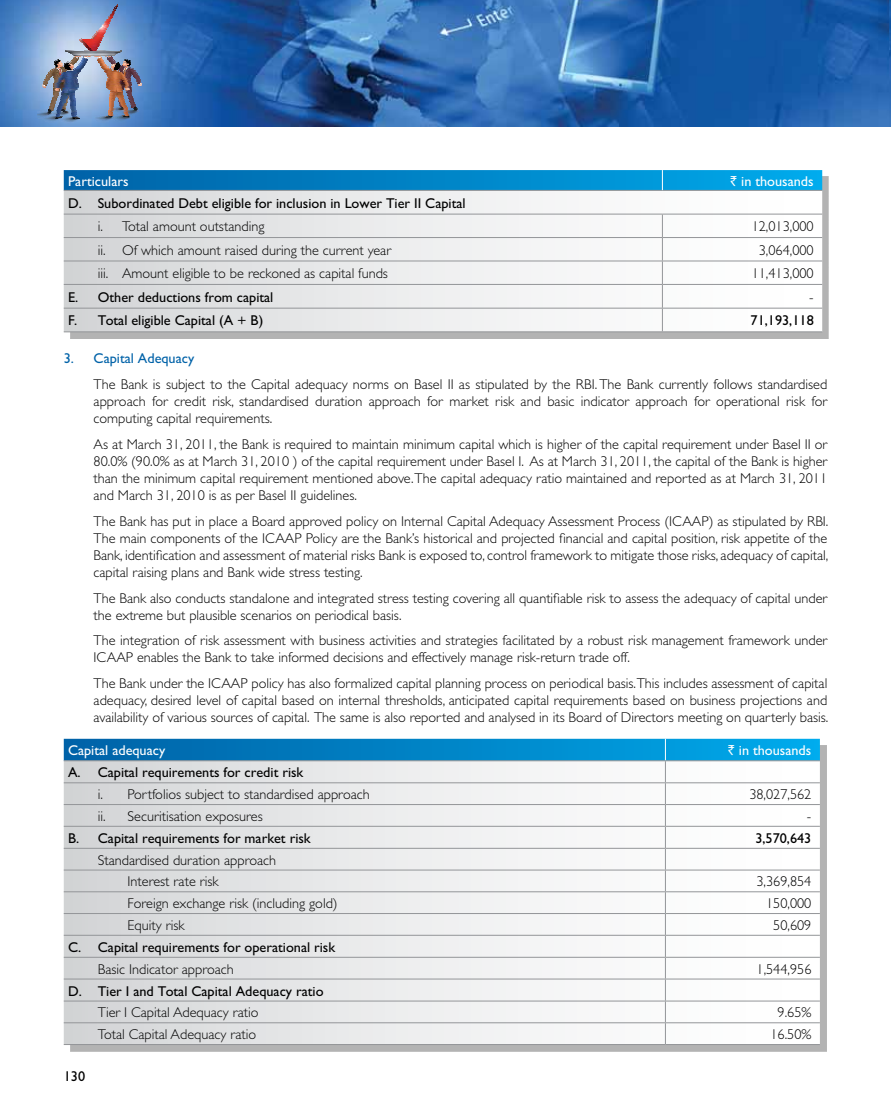
<style>
.page{position:relative;width:891px;height:1107px;background:#fff}
.page>*{position:absolute;margin:0;border:0;box-sizing:border-box;transform-origin:0 0}
.t1{font:300 14.25px/17.1px "Gill Sans";color:#000;text-align:justify}
.t2{font:14.25px "M Gill Sans";color:#000}
.t3{font:14.25px "M Gill Sans";color:#fff}
.t4{font:14.25px "M Gill Sans";color:#0062a8}
.s1{font-family:"Rupee"}
</style>
<div class="page">
<img style="left:0;top:0;width:891px;height:126px">
<img style="left:37px;top:5px;width:105px;height:119px">
<div style="left:70px;top:176px;width:759px;height:163px;background:#b3b3b3"></div>
<svg style="left:64px;top:191px;width:758px;height:140px;background:#ebeced"></svg>
<hr style="left:64px;top:190px;width:598px;height:1px;background:#939598">
<hr style="left:662px;top:190px;width:160px;height:1px;background:#939598">
<hr style="left:64px;top:214px;width:598px;height:1px;background:#939598">
<hr style="left:662px;top:214px;width:160px;height:1px;background:#939598">
<hr style="left:64px;top:237px;width:598px;height:1px;background:#939598">
<hr style="left:662px;top:237px;width:160px;height:1px;background:#939598">
<hr style="left:64px;top:261px;width:598px;height:1px;background:#939598">
<hr style="left:662px;top:261px;width:160px;height:1px;background:#939598">
<hr style="left:64px;top:284px;width:598px;height:1px;background:#939598">
<hr style="left:662px;top:284px;width:160px;height:1px;background:#939598">
<hr style="left:64px;top:308px;width:598px;height:1px;background:#939598">
<hr style="left:662px;top:308px;width:160px;height:1px;background:#939598">
<hr style="left:64px;top:331px;width:598px;height:1px;background:#939598">
<hr style="left:662px;top:331px;width:160px;height:1px;background:#939598">
<svg style="left:662px;top:214px;width:1px;height:117px"></svg>
<svg style="left:64px;top:170px;width:758px;height:20px;background:#0286c8"></svg>
<div style="left:70px;top:745px;width:756px;height:306px;background:#b3b3b3"></div>
<svg style="left:64px;top:739px;width:756px;height:305px;background:#dae4ea"></svg>
<hr style="left:64px;top:760px;width:601px;height:1px;background:#939598">
<hr style="left:665px;top:760px;width:155px;height:1px;background:#939598">
<hr style="left:64px;top:782px;width:601px;height:1px;background:#939598">
<hr style="left:665px;top:782px;width:155px;height:1px;background:#939598">
<hr style="left:64px;top:804px;width:601px;height:1px;background:#939598">
<hr style="left:665px;top:804px;width:155px;height:1px;background:#939598">
<hr style="left:64px;top:826px;width:601px;height:1px;background:#939598">
<hr style="left:665px;top:826px;width:155px;height:1px;background:#939598">
<hr style="left:64px;top:848px;width:601px;height:1px;background:#939598">
<hr style="left:665px;top:848px;width:155px;height:1px;background:#939598">
<hr style="left:64px;top:870px;width:601px;height:1px;background:#939598">
<hr style="left:665px;top:870px;width:155px;height:1px;background:#939598">
<hr style="left:64px;top:891px;width:601px;height:1px;background:#939598">
<hr style="left:665px;top:891px;width:155px;height:1px;background:#939598">
<hr style="left:64px;top:913px;width:601px;height:1px;background:#939598">
<hr style="left:665px;top:913px;width:155px;height:1px;background:#939598">
<hr style="left:64px;top:935px;width:601px;height:1px;background:#939598">
<hr style="left:665px;top:935px;width:155px;height:1px;background:#939598">
<hr style="left:64px;top:957px;width:601px;height:1px;background:#939598">
<hr style="left:665px;top:957px;width:155px;height:1px;background:#939598">
<hr style="left:64px;top:979px;width:601px;height:1px;background:#939598">
<hr style="left:665px;top:979px;width:155px;height:1px;background:#939598">
<hr style="left:64px;top:1001px;width:601px;height:1px;background:#939598">
<hr style="left:665px;top:1001px;width:155px;height:1px;background:#939598">
<hr style="left:64px;top:1022px;width:601px;height:1px;background:#939598">
<hr style="left:665px;top:1022px;width:155px;height:1px;background:#939598">
<hr style="left:64px;top:1044px;width:601px;height:1px;background:#939598">
<hr style="left:665px;top:1044px;width:155px;height:1px;background:#939598">
<p class="t3" style="left:68px;top:173px;width:62px">Particulars</p>
<p class="t3" style="left:730px;top:173px;width:85px"><span class="s1">`</span> in thousands</p>
<p class="t2" style="left:68px;top:195px;width:399px">D. Subordinated Debt eligible for inclusion in Lower Tier II Capital</p>
<p class="t1" style="left:98px;top:218px;width:168px">i. Total amount outstanding</p>
<p class="t1" style="left:752px;top:218px;width:64px">12,013,000</p>
<p class="t1" style="left:98px;top:241px;width:295px">ii. Of which amount raised during the current year</p>
<p class="t1" style="left:759px;top:241px;width:56px">3,064,000</p>
<p class="t1" style="left:98px;top:265px;width:292px">iii.Amount eligible to be reckoned as capital funds</p>
<p class="t1" style="left:752px;top:265px;width:64px">11,413,000</p>
<p class="t2" style="left:68px;top:289px;width:207px">E. Other deductions from capital</p>
<p class="t1" style="left:809px;top:289px;width:6px">-</p>
<p class="t2" style="left:68px;top:313px;width:197px">F. Total eligible Capital (A + B)</p>
<p class="t2" style="left:751px;top:313px;width:65px">71,193,118</p>
<p class="t4" style="left:64px;top:351px;width:132px">3. Capital Adequacy</p>
<p class="t1" style="left:94px;top:376px;width:735px">The Bank is subject to the Capital adequacy norms on Basel II as stipulated by the RBI. The Bank currently follows standardised approach for credit risk, standardised duration approach for market risk and basic indicator approach for operational risk for computing capital requirements.</p>
<p class="t1" style="left:64px;top:436px;width:21px">A</p>
<p class="t1" style="left:94px;top:436px;width:735px;text-indent:10px">s at March 31, 2011, the Bank is required to maintain minimum capital which is higher of the capital requirement under Basel II or 80.0% (90.0% as at March 31, 2010 ) of the capital requirement under Basel I. As at March 31, 2011, the capital of the Bank is higher than the minimum capital requirement mentioned above. The capital adequacy ratio maintained and reported as at March 31, 2011 and March 31, 2010 is as per Basel II guidelines.</p>
<p class="t1" style="left:94px;top:513px;width:736px">The Bank has put in place a Board approved policy on Internal Capital Adequacy Assessment Process (ICAAP) as stipulated by RBI.<br>The main components of the ICAAP Policy are the Bank’s historical and projected financial and capital position, risk appetite of the Bank, identification and assessment of material risks Bank is exposed to, control framework to mitigate those risks, adequacy of capital, capital raising plans and Bank wide stress testing.</p>
<p class="t1" style="left:94px;top:589px;width:735px">The Bank also conducts standalone and integrated stress testing covering all quantifiable risk to assess the adequacy of capital under the extreme but plausible scenarios on periodical basis.</p>
<p class="t1" style="left:94px;top:632px;width:735px">The integration of risk assessment with business activities and strategies facilitated by a robust risk management framework under<br>ICAAP enables the Bank to take informed decisions and effectively manage risk-return trade off.</p>
<p class="t1" style="left:94px;top:675px;width:736px">The Bank under the ICAAP policy has also formalized capital planning process on periodical basis.This includes assessment of capital adequacy, desired level of capital based on internal thresholds, anticipated capital requirements based on business projections and availability of various sources of capital. The same is also reported and analysed in its Board of Directors meeting on quarterly basis.</p>
<p class="t3" style="left:68px;top:743px;width:99px">Capital adequacy</p>
<p class="t3" style="left:728px;top:743px;width:85px"><span class="s1">`</span> in thousands</p>
<p class="t2" style="left:68px;top:765px;width:237px">A. Capital requirements for credit risk</p>
<p class="t1" style="left:98px;top:786px;width:273px">i. Portfolios subject to standardised approach</p>
<p class="t1" style="left:749px;top:786px;width:64px">38,027,562</p>
<p class="t1" style="left:98px;top:808px;width:167px">ii.Securitisation exposures</p>
<p class="t1" style="left:807px;top:808px;width:6px">-</p>
<p class="t2" style="left:68px;top:830px;width:244px">B. Capital requirements for market risk</p>
<p class="t2" style="left:755px;top:830px;width:58px">3,570,643</p>
<p class="t1" style="left:68px;top:851px;width:19px">S</p>
<p class="t1" style="left:128px;top:849px;width:150px;line-height:21.8px;text-indent:-23px">tandardised duration approach<br>Interest rate risk</p>
<p class="t1" style="left:757px;top:873px;width:56px">3,369,854</p>
<p class="t1" style="left:128px;top:895px;width:212px">Foreign exchange risk (including gold)</p>
<p class="t1" style="left:766px;top:895px;width:47px">150,000</p>
<p class="t1" style="left:68px;top:917px;width:24px">E</p>
<p class="t1" style="left:135px;top:917px;width:52px">quity risk</p>
<p class="t1" style="left:773px;top:917px;width:40px">50,609</p>
<p class="t2" style="left:68px;top:939px;width:269px">C. Capital requirements for operational risk</p>
<p class="t1" style="left:98px;top:960px;width:138px">Basic Indicator approach</p>
<p class="t1" style="left:757px;top:960px;width:56px">1,544,956</p>
<p class="t2" style="left:68px;top:983px;width:257px">D. Tier I and Total Capital Adequacy ratio</p>
<p class="t1" style="left:98px;top:1004px;width:162px">Tier I Capital Adequacy ratio</p>
<p class="t1" style="left:778px;top:1004px;width:35px">9.65%</p>
<p class="t1" style="left:98px;top:1026px;width:160px">Total Capital Adequacy ratio</p>
<p class="t1" style="left:771px;top:1026px;width:42px">16.50%</p>
<p class="t2" style="left:64px;top:1068px;width:23px">130</p>
</div>
